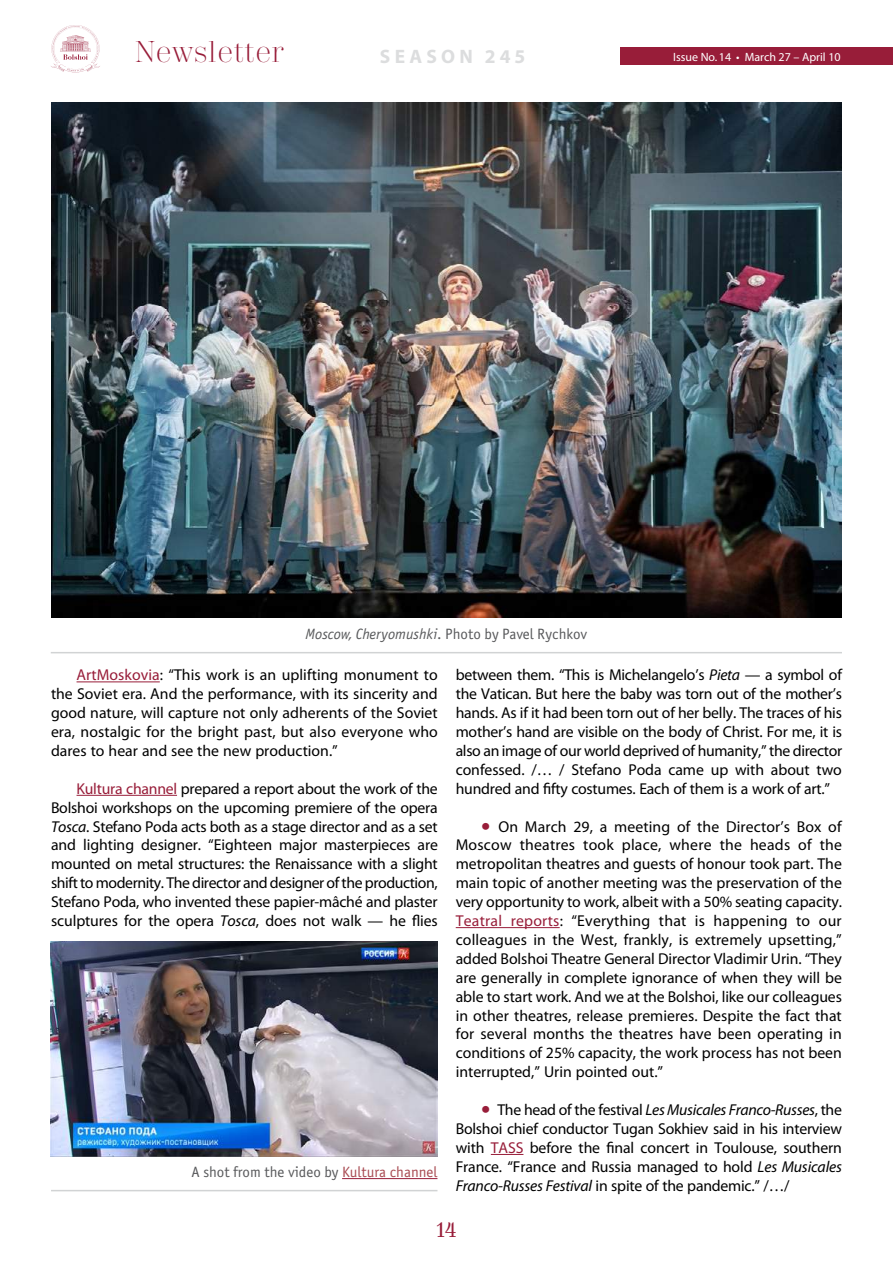
<style>
.page{position:relative;width:893px;height:1263px;background:#fff}
.page>*{position:absolute;margin:0;border:0;box-sizing:border-box;transform-origin:0 0}
.t1{font:300 30px "Trivia Serif";color:#981d39}
.t2{font:21px "Trivia Serif 10 Demo";color:#981d39}
.t3{font:700 19.5px "Myriad Pro";letter-spacing:.22em;color:#dcddde}
.t4{font:15.75px/18.9px "Myriad Pro";letter-spacing:-.005em;color:#000;text-align:justify}
.t5{font:15px "Officina Sans Book ITC";color:#58595b}
.t6{font:12px "Myriad Pro";color:#fff}
.s1{font-style:italic}
.s2{color:#981d39}
.s3{color:#a84a51}
.s4{font-size:33px;color:#981d39}
</style>
<div class="page">
<svg style="left:51px;top:25px;width:49px;height:47px"></svg>
<div style="left:621px;top:48px;width:272px;height:17px;background:#981d39"></div>
<hr style="left:77px;top:681px;width:83px;height:1px;background:#981d39">
<hr style="left:77px;top:795px;width:100px;height:1px;background:#981d39">
<hr style="left:456px;top:927px;width:104px;height:1px;background:#981d39">
<hr style="left:491px;top:1154px;width:32px;height:1px;background:#981d39">
<img style="left:51px;top:102px;width:791px;height:516px">
<hr style="left:51px;top:652px;width:791px;height:1px;background:#d1d3d4">
<img style="left:51px;top:942px;width:386px;height:215px">
<hr style="left:51px;top:1190px;width:386px;height:1px;background:#d1d3d4">
<hr style="left:342px;top:1178px;width:95px;height:1px;background:#981d39">
<h1 class="t1" style="left:135px;top:36px;width:150px">Newsletter</h1>
<p class="t3" style="left:380px;top:44px;width:147px">SEASON 245</p>
<p class="t6" style="left:673px;top:49px;width:169px">Issue No.14 • March 27 – April 10</p>
<p class="t5" style="left:305px;top:625px;width:283px"><span class="s1">Moscow, Cheryomushki</span>. Photo by Pavel Rychkov</p>
<p class="t4" style="left:51px;top:665px;width:388px;text-indent:26px"><span class="s2">ArtMoskovia</span>: “This work is an uplifting monument to the Soviet era. And the performance, with its sincerity and good nature, will capture not only adherents of the Soviet era, nostalgic for the bright past, but also everyone who dares to hear and see the new production.”</p>
<p class="t4" style="left:51px;top:779px;width:388px;text-indent:26px"><span class="s2">Kultura channel</span> prepared a report about the work of the Bolshoi workshops on the upcoming premiere of the opera <span class="s1">Tosca</span>. Stefano Poda acts both as a stage director and as a set and lighting designer. “Eighteen major masterpieces are mounted on metal structures: the Renaissance with a slight shift to modernity. The director and designer of the production, Stefano Poda, who invented these papier-mâché and plaster sculptures for the opera <span class="s1">Tosca</span>, does not walk — he flies</p>
<p class="t5" style="left:192px;top:1163px;width:247px">A shot from the video by <span class="s3">Kultura channel</span></p>
<p class="t4" style="left:456px;top:665px;width:388px">between them. “This is Michelangelo’s <span class="s1">Pieta</span> — a symbol of the Vatican. But here the baby was torn out of the mother’s hands. As if it had been torn out of her belly. The traces of his mother’s hand are visible on the body of Christ. For me, it is also an image of our world deprived of humanity,” the director confessed. /… / Stefano Poda came up with about two hundred and fifty costumes. Each of them is a work of art.”</p>
<p class="t4" style="left:456px;top:816px;width:388px;text-indent:26px"><span class="s4">•</span> On March 29, a meeting of the Director’s Box of Moscow theatres took place, where the heads of the metropolitan theatres and guests of honour took part. The main topic of another meeting was the preservation of the very opportunity to work, albeit with a 50% seating capacity.<br><span class="s2">Teatral reports</span>: “Everything that is happening to our colleagues in the West, frankly, is extremely upsetting,” added Bolshoi Theatre General Director Vladimir Urin. “They are generally in complete ignorance of when they will be able to start work. And we at the Bolshoi, like our colleagues in other theatres, release premieres. Despite the fact that for several months the theatres have been operating in conditions of 25% capacity, the work process has not been interrupted,” Urin pointed out.”</p>
<p class="t4" style="left:456px;top:1100px;width:388px;text-indent:26px"><span class="s4">•</span> The head of the festival <span class="s1">Les Musicales Franco-Russes</span>, the Bolshoi chief conductor Tugan Sokhiev said in his interview with <span class="s2">TASS</span> before the final concert in Toulouse, southern France. “France and Russia managed to hold <span class="s1">Les Musicales Franco-Russes Festival</span> in spite of the pandemic.” /…/</p>
<h2 class="t2" style="left:437px;top:1217px;width:21px">14</h2>
</div>
